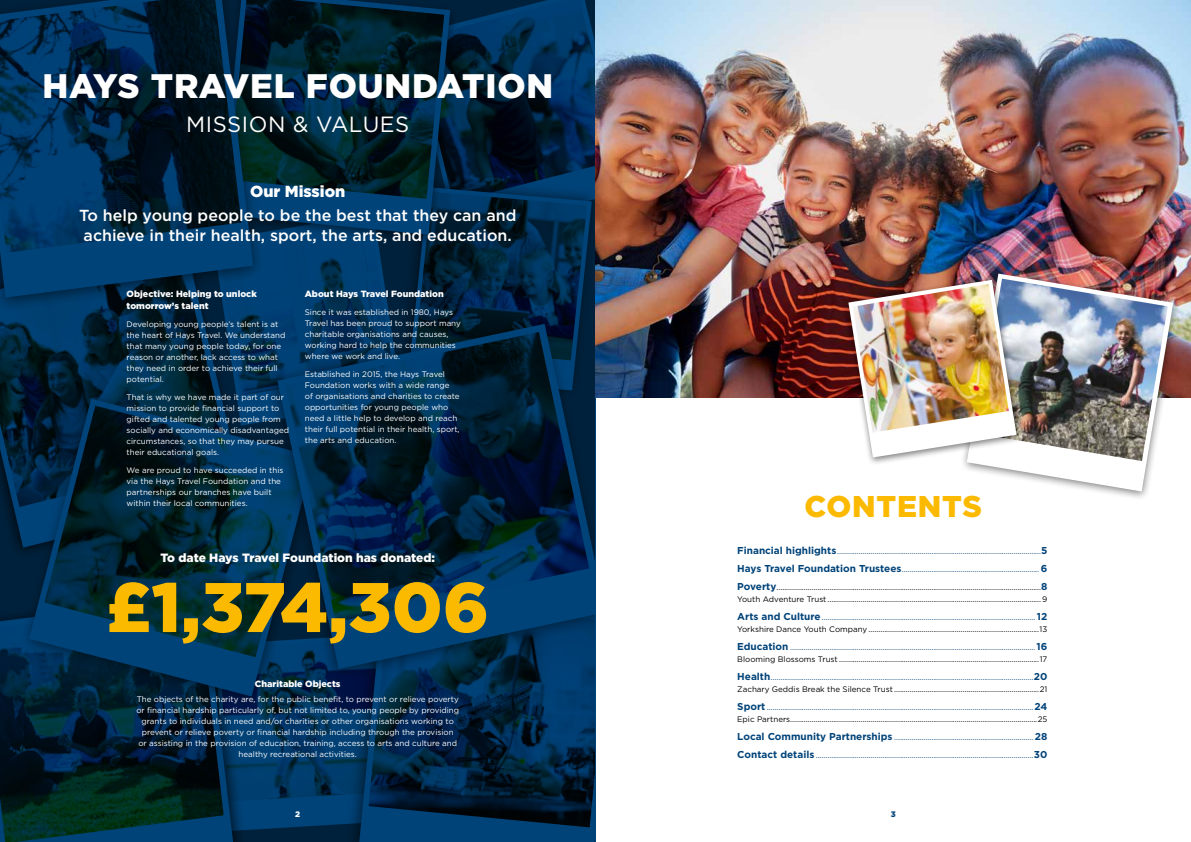
<style>
.page{position:relative;width:1191px;height:842px;background:#fff}
.page>*{position:absolute;margin:0;border:0;box-sizing:border-box;transform-origin:0 0}
.t1{font:900 70px "Gotham";letter-spacing:-.01em;color:#fbba00}
.t2{font:900 34px "Gotham";letter-spacing:.025em;color:#fff}
.t3{font:900 30px "Gotham";letter-spacing:.025em;color:#fbba00}
.t4{font:22px "Gotham";letter-spacing:.025em;color:#fff}
.t5{font:500 16px/20px "Gotham";color:#fff}
.t6{font:900 16px "Gotham";color:#fff}
.t7{font:900 12px "Gotham";color:#fff}
.t8{font:900 9px/12px "Gotham";color:#fff}
.t9{font:8px/11px "Gotham";color:#fff}
.t10{font:8px/12px "Gotham";color:#004379}
.t11{font:8px/12px "Gotham";color:#000}
.t12{font:900 8px "Gotham";color:#fff}
.t13{font:900 8px "Gotham";color:#004379}
.s1{font-weight:700;font-size:10px}
.s2{font-weight:700;font-size:10px;color:#004379}
.s3{color:#004379}
.s4{color:#000}
</style>
<div class="page">
<svg style="left:0;top:0;width:595px;height:842px;background:#002946"></svg>
<img style="left:595px;top:0;width:596px;height:397px">
<div style="left:959px;top:268px;width:222px;height:233px;background:#000;opacity:.5"></div>
<img style="left:966px;top:274px;width:207px;height:217px">
<div style="left:842px;top:276px;width:180px;height:190px;background:#000;opacity:.5"></div>
<img style="left:848px;top:279px;width:319px;height:182px">
<img style="left:852px;top:284px;width:156px;height:149px">
<h2 class="t2" style="left:42px;top:63px;width:512px">HAYS TRAVEL FOUNDATION</h2>
<h3 class="t4" style="left:186px;top:110px;width:225px">MISSION &amp; VALUES</h3>
<h3 class="t6" style="left:250px;top:180px;width:97px">Our Mission</h3>
<h3 class="t5" style="left:79px;top:205px;width:439px">To help young people to be the best that they can and achieve in their health, sport, the arts, and education.</h3>
<p class="t8" style="left:127px;top:287px;width:132px">Objective: Helping to unlock tomorrow’s talent</p>
<p class="t9" style="left:127px;top:318px;width:160px">Developing young people’s talent is at the heart of Hays Travel. We understand that many young people today, for one reason or another, lack access to what they need in order to achieve their full potential.</p>
<p class="t9" style="left:127px;top:391px;width:164px">That is why we have made it part of our mission to provide financial support to gifted and talented young people from socially and economically disadvantaged circumstances, so that they may pursue their educational goals.</p>
<p class="t9" style="left:127px;top:464px;width:158px">We are proud to have succeeded in this via the Hays Travel Foundation and the partnerships our branches have built within their local communities.</p>
<p class="t8" style="left:305px;top:287px;width:140px">About Hays Travel Foundation</p>
<p class="t9" style="left:305px;top:306px;width:157px">Since it was established in 1980, Hays Travel has been proud to support many charitable organisations and causes, working hard to help the communities where we work and live.</p>
<p class="t9" style="left:305px;top:368px;width:156px">Established in 2015, the Hays Travel Foundation works with a wide range<br>of organisations and charities to create opportunities for young people who need a little help to develop and reach their full potential in their health, sport, the arts and education.</p>
<h3 class="t7" style="left:160px;top:549px;width:276px">To date Hays Travel Foundation has donated:</h3>
<h1 class="t1" style="left:106px;top:559px;width:384px">£1,374,306</h1>
<p class="t8" style="left:255px;top:678px;width:87px">Charitable Objects</p>
<p class="t9" style="left:136px;top:693px;width:324px;text-align:center">The objects of the charity are, for the public benefit, to prevent or relieve poverty or fi nancial hardship particularly of, but not limited to, young people by providing grants to individuals in need and/or charities or other organisations working to prevent or relieve poverty or fi nancial hardship including through the provision<br>or assisting in the provision of education, training, access to arts and culture and healthy recreational activities.</p>
<h3 class="t3" style="left:804px;top:486px;width:179px">CONTENTS</h3>
<p class="t10" style="left:737px;top:545px;width:312px"><span class="s1">Financial highlights</span>........................................................................................................<span class="s1">5</span></p>
<p class="t10" style="left:737px;top:563px;width:312px"><span class="s1">Hays Travel Foundation Trustees</span>...................................................................... <span class="s1">6</span></p>
<p class="t11" style="left:737px;top:581px;width:312px"><span class="s2">Poverty</span>.......................................................................................................................................<span class="s2">8<br></span>Youth Adventure Trust .............................................................................................................9</p>
<p class="t11" style="left:737px;top:611px;width:312px"><span class="s2">Arts and Culture</span><span class="s3">.............................................................................................................</span> <span class="s2">12<br></span>Yorkshire Dance Youth Company .......................................................................................13</p>
<p class="t10" style="left:737px;top:641px;width:312px"><span class="s1">Education</span> ............................................................................................................................. <span class="s1">16<br></span><span class="s4">Blooming Blossoms Trust ......................................................................................................17</span></p>
<p class="t10" style="left:737px;top:671px;width:312px"><span class="s1">Health</span>......................................................................................................................................<span class="s1">20<br></span><span class="s4">Zachary Geddis Break the Silence Trust ..........................................................................21</span></p>
<p class="t11" style="left:737px;top:701px;width:312px"><span class="s2">Sport</span> <span class="s3">........................................................................................................................................</span><span class="s2">24<br></span>Epic Partners..............................................................................................................................25</p>
<p class="t10" style="left:737px;top:731px;width:312px"><span class="s1">Local Community Partnerships</span> ....................................................................... <span class="s1">28</span></p>
<p class="t10" style="left:737px;top:749px;width:311px"><span class="s1">Contact details</span> ...............................................................................................................<span class="s1">30</span></p>
<p class="t12" style="left:295px;top:808px;width:6px">2</p>
<p class="t13" style="left:890px;top:808px;width:6px">3</p>
</div>
